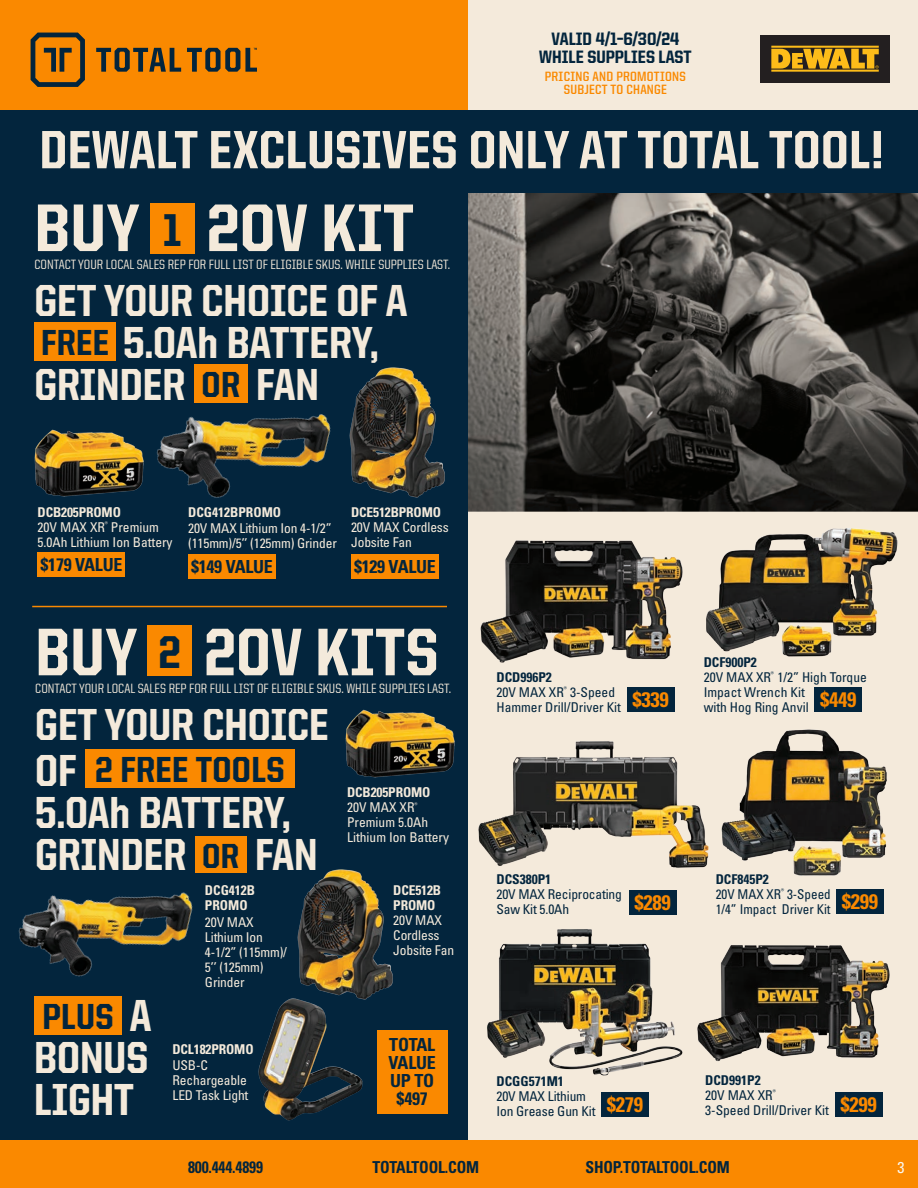
<style>
.page{position:relative;width:918px;height:1188px;background:#fff}
.page>*{position:absolute;margin:0;border:0;box-sizing:border-box;transform-origin:0 0}
.t1{font:800 67.5px "United Sans Semi Cond";letter-spacing:.01em;color:#f4eadb}
.t2{font:800 54px "United Sans Semi Cond";letter-spacing:.01em;color:#f4eadb}
.t3{font:800 46.2px "United Sans Semi Cond";color:#03253d}
.t4{font:800 45px "United Sans Semi Cond";color:#f4eadb}
.t5{font:800 36.3px "United Sans Semi Cond";letter-spacing:.01em;color:#03253d}
.t6{font:800 34.95px "United Sans Semi Cond";color:#03253d}
.t7{font:700 condensed 21px "Univers LT Pro";letter-spacing:-.015em;color:#fa8900}
.t8{font:700 condensed 18px/18px "Univers LT Pro";letter-spacing:-.015em;color:#03253d}
.t9{font:800 18px "United Sans Semi Cond";color:#03253d}
.t10{font:700 condensed 16.5px "Univers LT Pro";letter-spacing:-.01em;color:#03253d;scale:.95 1}
.t11{font:condensed 15.75px "Univers LT Pro";color:#f9f6f0}
.t12{font:condensed 13.5px/15px "Univers LT Pro";letter-spacing:-.01em;color:#f4eadb}
.Paragraph_Style_2_copy{font:condensed 13.5px "Univers LT Pro";color:#03253d}
.t13{font:500 13.5px "United Sans Semi Cond";color:#f4eadb}
.t14{font:700 condensed 13.5px "Univers LT Pro";letter-spacing:-.01em;color:#f4eadb}
.Paragraph_Style_2_copy-2{font:700 condensed 13.5px "Univers LT Pro";color:#03253d}
.t15{font:700 13.5px "United Sans Semi Cond";letter-spacing:.02em;color:#fa8900}
</style>
<div class="page">
<div style="left:459px;top:172px;width:459px;height:1010px;background:#f4eadb"></div>
<img style="left:468px;top:193px;width:450px;height:319px">
<div style="left:0;top:127px;width:468px;height:1043px;background:#03253d"></div>
<div style="left:150px;top:204px;width:44px;height:50px;background:#fa8900"></div>
<div style="left:34px;top:322px;width:82px;height:39px;background:#fa8900"></div>
<div style="left:194px;top:364px;width:54px;height:39px;background:#fa8900"></div>
<div style="left:148px;top:625px;width:44px;height:50px;background:#fa8900"></div>
<div style="left:85px;top:749px;width:210px;height:39px;background:#fa8900"></div>
<div style="left:195px;top:836px;width:52px;height:37px;background:#fa8900"></div>
<div style="left:0;top:105px;width:918px;height:88px;background:#03253d"></div>
<div style="left:468px;top:0;width:450px;height:110px;background:#f4eadb"></div>
<div style="left:0;top:0;width:468px;height:110px;background:#fa8900"></div>
<svg style="left:96px;top:48px;width:161px;height:24px"></svg>
<svg style="left:31px;top:33px;width:54px;height:54px"></svg>
<div style="left:760px;top:35px;width:129px;height:47px;background:#231f20"></div>
<svg style="left:771px;top:46px;width:108px;height:26px"></svg>
<div style="left:0;top:1141px;width:918px;height:47px;background:#fa8900"></div>
<div style="left:377px;top:1030px;width:71px;height:83px;background:#fa8900"></div>
<hr style="left:32px;top:606px;width:415px;height:1px;background:#fa8900">
<div style="left:836px;top:889px;width:48px;height:25px;background:#03253d"></div>
<div style="left:815px;top:687px;width:47px;height:25px;background:#03253d"></div>
<img style="left:478px;top:741px;width:231px;height:127px">
<div style="left:629px;top:890px;width:47px;height:24px;background:#03253d"></div>
<img style="left:480px;top:540px;width:203px;height:123px">
<div style="left:627px;top:687px;width:47px;height:25px;background:#03253d"></div>
<div style="left:835px;top:1092px;width:47px;height:24px;background:#03253d"></div>
<img style="left:697px;top:945px;width:193px;height:117px">
<img style="left:487px;top:929px;width:196px;height:147px">
<div style="left:601px;top:1093px;width:48px;height:24px;background:#03253d"></div>
<div style="left:38px;top:552px;width:87px;height:25px;background:#fa8900"></div>
<img style="left:34px;top:429px;width:110px;height:68px">
<img style="left:345px;top:709px;width:110px;height:69px">
<img style="left:156px;top:414px;width:175px;height:84px">
<img style="left:18px;top:892px;width:175px;height:85px">
<div style="left:188px;top:554px;width:88px;height:24px;background:#fa8900"></div>
<div style="left:351px;top:554px;width:88px;height:24px;background:#fa8900"></div>
<img style="left:349px;top:367px;width:96px;height:131px">
<img style="left:297px;top:869px;width:96px;height:128px">
<img style="left:258px;top:996px;width:111px;height:125px">
<img style="left:706px;top:528px;width:192px;height:129px">
<img style="left:721px;top:729px;width:166px;height:147px">
<div style="left:34px;top:996px;width:88px;height:38px;background:#fa8900"></div>
<p class="t9" style="left:552px;top:29px;width:129px">VALID 4/1–6/30/24</p>
<p class="t9" style="left:539px;top:47px;width:154px">WHILE SUPPLIES LAST</p>
<p class="t15" style="left:545px;top:69px;width:142px">PRICING AND PROMOTIONS</p>
<p class="t15" style="left:564px;top:82px;width:105px">SUBJECT TO CHANGE</p>
<p class="t2" style="left:40px;top:121px;width:846px">DEWALT EXCLUSIVES ONLY AT TOTAL TOOL!</p>
<p class="t1" style="left:34px;top:192px;width:107px">BUY</p>
<p class="t3" style="left:163px;top:206px;width:20px">1</p>
<p class="t1" style="left:207px;top:192px;width:209px">20V KIT</p>
<p class="t13" style="left:34px;top:257px;width:417px">CONTACT YOUR LOCAL SALES REP FOR FULL LIST OF ELIGIBLE SKUS. WHILE SUPPLIES LAST.</p>
<p class="t4" style="left:34px;top:276px;width:375px">GET YOUR CHOICE OF A</p>
<p class="t5" style="left:41px;top:323px;width:70px">FREE</p>
<p class="t4" style="left:123px;top:318px;width:257px">5.0Ah BATTERY,</p>
<p class="t4" style="left:34px;top:360px;width:152px">GRINDER</p>
<p class="t5" style="left:202px;top:365px;width:40px">OR</p>
<p class="t4" style="left:256px;top:360px;width:64px">FAN</p>
<p class="t14" style="left:38px;top:504px;width:85px">DCB205PROMO</p>
<p class="t12" style="left:38px;top:519px;width:123px">20V MAX XR<sup>®</sup> Premium</p>
<p class="t12" style="left:38px;top:534px;width:136px">5.0Ah Lithium Ion Battery</p>
<p class="t8" style="left:41px;top:556px;width:83px">$179 VALUE</p>
<p class="t14" style="left:188px;top:504px;width:94px">DCG412BPROMO</p>
<p class="t12" style="left:188px;top:521px;width:150px">20V MAX Lithium Ion 4-1/2” (115mm)/5’’ (125mm) Grinder</p>
<p class="t8" style="left:191px;top:557px;width:83px">$149 VALUE</p>
<p class="t14" style="left:351px;top:504px;width:92px">DCE512BPROMO</p>
<p class="t12" style="left:351px;top:519px;width:99px">20V MAX Cordless</p>
<p class="t12" style="left:351px;top:534px;width:62px">Jobsite Fan</p>
<p class="t8" style="left:354px;top:557px;width:83px">$129 VALUE</p>
<p class="t1" style="left:35px;top:616px;width:104px">BUY</p>
<p class="t3" style="left:159px;top:627px;width:24px">2</p>
<p class="t1" style="left:204px;top:616px;width:236px">20V KITS</p>
<p class="t13" style="left:35px;top:682px;width:417px">CONTACT YOUR LOCAL SALES REP FOR FULL LIST OF ELIGIBLE SKUS. WHILE SUPPLIES LAST.</p>
<p class="t4" style="left:35px;top:700px;width:295px">GET YOUR CHOICE</p>
<p class="t4" style="left:35px;top:747px;width:43px">OF</p>
<p class="t5" style="left:95px;top:751px;width:191px">2 FREE TOOLS</p>
<p class="t4" style="left:35px;top:789px;width:257px">5.0Ah BATTERY,</p>
<p class="t4" style="left:35px;top:831px;width:152px">GRINDER</p>
<p class="t6" style="left:202px;top:837px;width:38px">OR</p>
<p class="t4" style="left:255px;top:831px;width:64px">FAN</p>
<p class="t14" style="left:347px;top:784px;width:85px">DCB205PROMO</p>
<p class="t12" style="left:347px;top:800px;width:72px">20V MAX XR<sup>®</sup></p>
<p class="t12" style="left:347px;top:815px;width:82px">Premium 5.0Ah</p>
<p class="t12" style="left:347px;top:830px;width:103px">Lithium Ion Battery</p>
<p class="t5" style="left:42px;top:997px;width:73px">PLUS</p>
<p class="t4" style="left:130px;top:992px;width:23px">A</p>
<p class="t4" style="left:34px;top:1034px;width:116px">BONUS</p>
<p class="t4" style="left:34px;top:1076px;width:101px">LIGHT</p>
<p class="t14" style="left:205px;top:882px;width:52px">DCG412B</p>
<p class="t14" style="left:205px;top:897px;width:44px">PROMO</p>
<p class="t12" style="left:205px;top:914px;width:50px">20V MAX</p>
<p class="t12" style="left:205px;top:929px;width:59px">Lithium Ion</p>
<p class="t12" style="left:205px;top:944px;width:84px">4-1/2” (115mm)/</p>
<p class="t12" style="left:205px;top:959px;width:60px">5’’ (125mm)</p>
<p class="t12" style="left:205px;top:974px;width:41px">Grinder</p>
<p class="t14" style="left:173px;top:1041px;width:83px">DCL182PROMO</p>
<p class="t12" style="left:173px;top:1057px;width:37px">USB-C</p>
<p class="t12" style="left:173px;top:1072px;width:76px">Rechargeable</p>
<p class="t12" style="left:173px;top:1087px;width:77px">LED Task Light</p>
<p class="t14" style="left:393px;top:882px;width:49px">DCE512B</p>
<p class="t14" style="left:393px;top:897px;width:44px">PROMO</p>
<p class="t12" style="left:393px;top:913px;width:50px">20V MAX<br>Cordless</p>
<p class="t12" style="left:393px;top:943px;width:62px">Jobsite Fan</p>
<p class="t8" style="left:389px;top:1036px;width:49px">TOTAL<br>VALUE</p>
<p class="t8" style="left:390px;top:1072px;width:45px">UP TO</p>
<p class="t8" style="left:397px;top:1090px;width:33px">$497</p>
<p class="Paragraph_Style_2_copy-2" style="left:496px;top:668px;width:57px">DCD996P2</p>
<p class="Paragraph_Style_2_copy" style="left:496px;top:683px;width:120px">20V MAX XR<sup>®</sup> 3-Speed</p>
<p class="Paragraph_Style_2_copy" style="left:496px;top:698px;width:126px">Hammer Drill/Driver Kit</p>
<p class="t7" style="left:632px;top:687px;width:38px">$339</p>
<p class="Paragraph_Style_2_copy-2" style="left:704px;top:653px;width:55px">DCF900P2</p>
<p class="Paragraph_Style_2_copy" style="left:704px;top:668px;width:165px">20V MAX XR<sup>®</sup> 1/2” High Torque</p>
<p class="Paragraph_Style_2_copy" style="left:704px;top:683px;width:103px">Impact Wrench Kit</p>
<p class="Paragraph_Style_2_copy" style="left:704px;top:698px;width:106px">with Hog Ring Anvil</p>
<p class="t7" style="left:820px;top:687px;width:38px">$449</p>
<p class="Paragraph_Style_2_copy-2" style="left:496px;top:871px;width:56px">DCS380P1</p>
<p class="Paragraph_Style_2_copy" style="left:496px;top:886px;width:127px">20V MAX Reciprocating</p>
<p class="Paragraph_Style_2_copy" style="left:496px;top:901px;width:74px">Saw Kit 5.0Ah</p>
<p class="t7" style="left:635px;top:889px;width:38px">$289</p>
<p class="Paragraph_Style_2_copy-2" style="left:716px;top:871px;width:55px">DCF845P2</p>
<p class="Paragraph_Style_2_copy" style="left:716px;top:885px;width:117px">20V MAX XR<sup>®</sup> 3-Speed</p>
<p class="Paragraph_Style_2_copy" style="left:716px;top:900px;width:116px">1/4” Impact Driver Kit</p>
<p class="t7" style="left:842px;top:889px;width:38px">$299</p>
<p class="Paragraph_Style_2_copy-2" style="left:496px;top:1073px;width:69px">DCGG571M1</p>
<p class="Paragraph_Style_2_copy" style="left:496px;top:1087px;width:91px">20V MAX Lithium</p>
<p class="Paragraph_Style_2_copy" style="left:496px;top:1102px;width:100px">Ion Grease Gun Kit</p>
<p class="t7" style="left:607px;top:1092px;width:38px">$279</p>
<p class="Paragraph_Style_2_copy-2" style="left:705px;top:1072px;width:57px">DCD991P2</p>
<p class="Paragraph_Style_2_copy" style="left:705px;top:1086px;width:72px">20V MAX XR<sup>®</sup></p>
<p class="Paragraph_Style_2_copy" style="left:705px;top:1101px;width:125px">3-Speed Drill/Driver Kit</p>
<p class="t7" style="left:840px;top:1091px;width:38px">$299</p>
<p class="t10" style="left:188px;top:1157px;width:80px">800.444.4899</p>
<p class="t10" style="left:372px;top:1157px;width:114px">TOTALTOOL.COM</p>
<p class="t10" style="left:585px;top:1157px;width:153px">SHOP.TOTALTOOL.COM</p>
<p class="t11" style="left:898px;top:1157px;width:8px">3</p>
</div>
